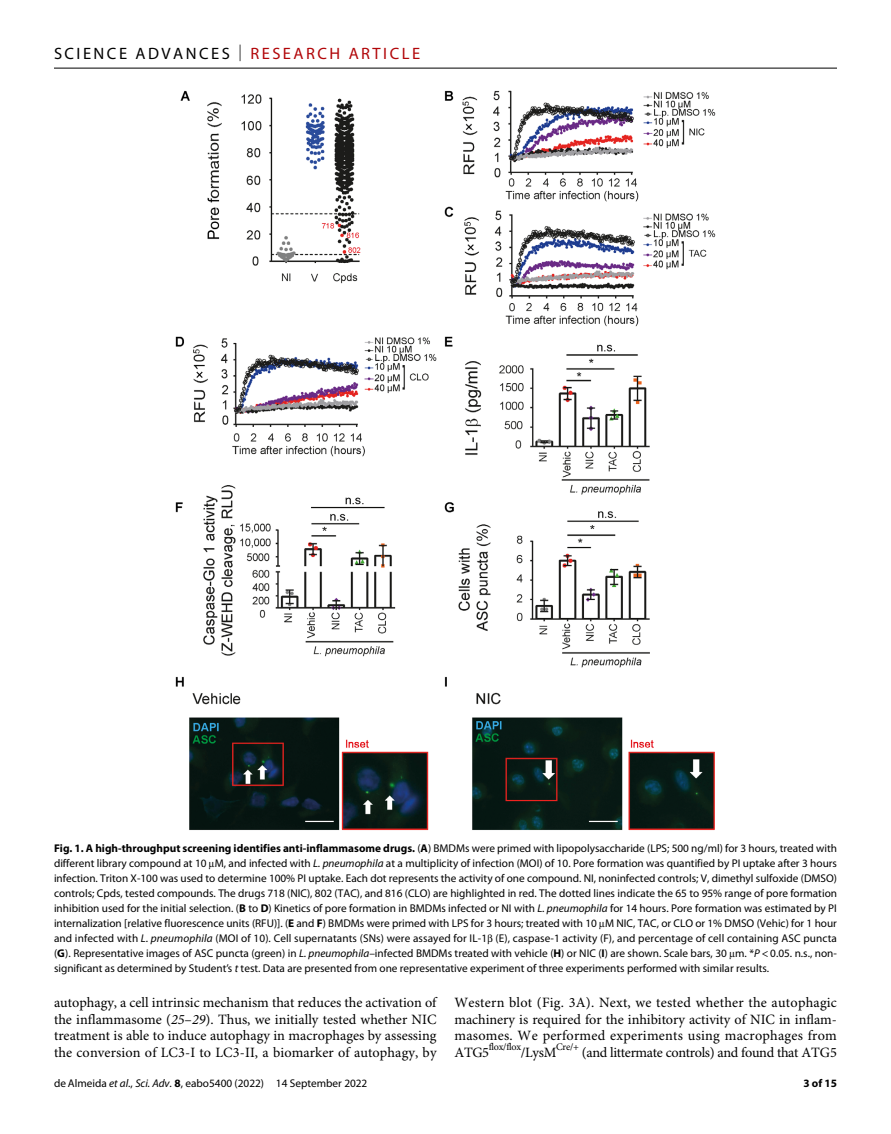
<style>
.page{position:relative;width:891px;height:1134px;background:#fff}
.page>*{position:absolute;margin:0;border:0;box-sizing:border-box;transform-origin:0 0}
.t1{font:16.5px "Myriad Pro";letter-spacing:.15em;color:#000}
.t2{font:14.25px/16.5px "Minion Pro";letter-spacing:.005em;color:#000;text-align:justify}
.t3{font:11.25px/15px "Myriad Pro";color:#000;text-align:justify}
.t4{font:700 11.25px "Myriad Pro";color:#000}
.s1{font-weight:300}
.s2{color:#b10508}
.s3{font-weight:700}
.s4{font-style:italic}
</style>
<div class="page">
<hr style="left:54px;top:68px;width:783px;height:1px;background:#000">
<img style="left:176px;top:90px;width:539px;height:740px">
<h1 class="t1" style="left:54px;top:40px;width:368px">SCIENCE ADVANCES <span class="s1">|</span> <span class="s2">RESEARCH ARTICLE</span></h1>
<p class="t3" style="left:54px;top:841px;width:785px"><span class="s3">Fig. 1. A high-throughput screening identifies anti-inflammasome drugs.</span> (<span class="s3">A</span>) BMDMs were primed with lipopolysaccharide (LPS; 500 ng/ml) for 3 hours, treated with different library compound at 10 M, and infected with <span class="s4">L. pneumophila</span> at a multiplicity of infection (MOI) of 10. Pore formation was quantified by PI uptake after 3 hours infection. Triton X-100 was used to determine 100% PI uptake. Each dot represents the activity of one compound. NI, noninfected controls; V, dimethyl sulfoxide (DMSO) controls; Cpds, tested compounds. The drugs 718 (NIC), 802 (TAC), and 816 (CLO) are highlighted in red. The dotted lines indicate the 65 to 95% range of pore formation inhibition used for the initial selection. (<span class="s3">B</span> to <span class="s3">D</span>) Kinetics of pore formation in BMDMs infected or NI with <span class="s4">L. pneumophila</span> for 14 hours. Pore formation was estimated by PI internalization [relative fluorescence units (RFU)]. (<span class="s3">E</span> and <span class="s3">F</span>) BMDMs were primed with LPS for 3 hours; treated with 10 M NIC, TAC, or CLO or 1% DMSO (Vehic) for 1 hour and infected with <span class="s4">L. pneumophila</span> (MOI of 10). Cell supernatants (SNs) were assayed for IL-1 (E), caspase-1 activity (F), and percentage of cell containing ASC puncta (<span class="s3">G</span>). Representative images of ASC puncta (green) in <span class="s4">L. pneumophila</span>–infected BMDMs treated with vehicle (<span class="s3">H</span>) or NIC (<span class="s3">I</span>) are shown. Scale bars, 30 m. *<span class="s4">P</span> &lt; 0.05. n.s., non&shy;significant as determined by Student’s <span class="s4">t</span> test. Data are presented from one representative experiment of three experiments performed with similar results.</p>
<p class="t2" style="left:54px;top:996px;width:384px">autophagy, a cell intrinsic mechanism that reduces the activation of the inflammasome (<span class="s4">25</span>–<span class="s4">29</span>). Thus, we initially tested whether NIC treatment is able to induce autophagy in macrophages by assessing the conversion of LC3-I to LC3-II, a biomarker of autophagy, by</p>
<p class="t2" style="left:454px;top:996px;width:384px">Western blot (Fig. 3A). Next, we tested whether the autophagic machinery is required for the inhibitory activity of NIC in inflam&shy;masomes. We performed experiments using macrophages from ATG5<sup>flox/flox</sup>/LysM<sup>Cre/+</sup> (and littermate controls) and found that ATG5</p>
<p class="t3" style="left:54px;top:1076px;width:315px">de Almeida <span class="s4">et al</span>., <span class="s4">Sci. Adv.</span> <span class="s3">8</span>, eabo5400 (2022) 14 September 2022</p>
<p class="t4" style="left:803px;top:1074px;width:35px">3 of 15</p>
</div>
